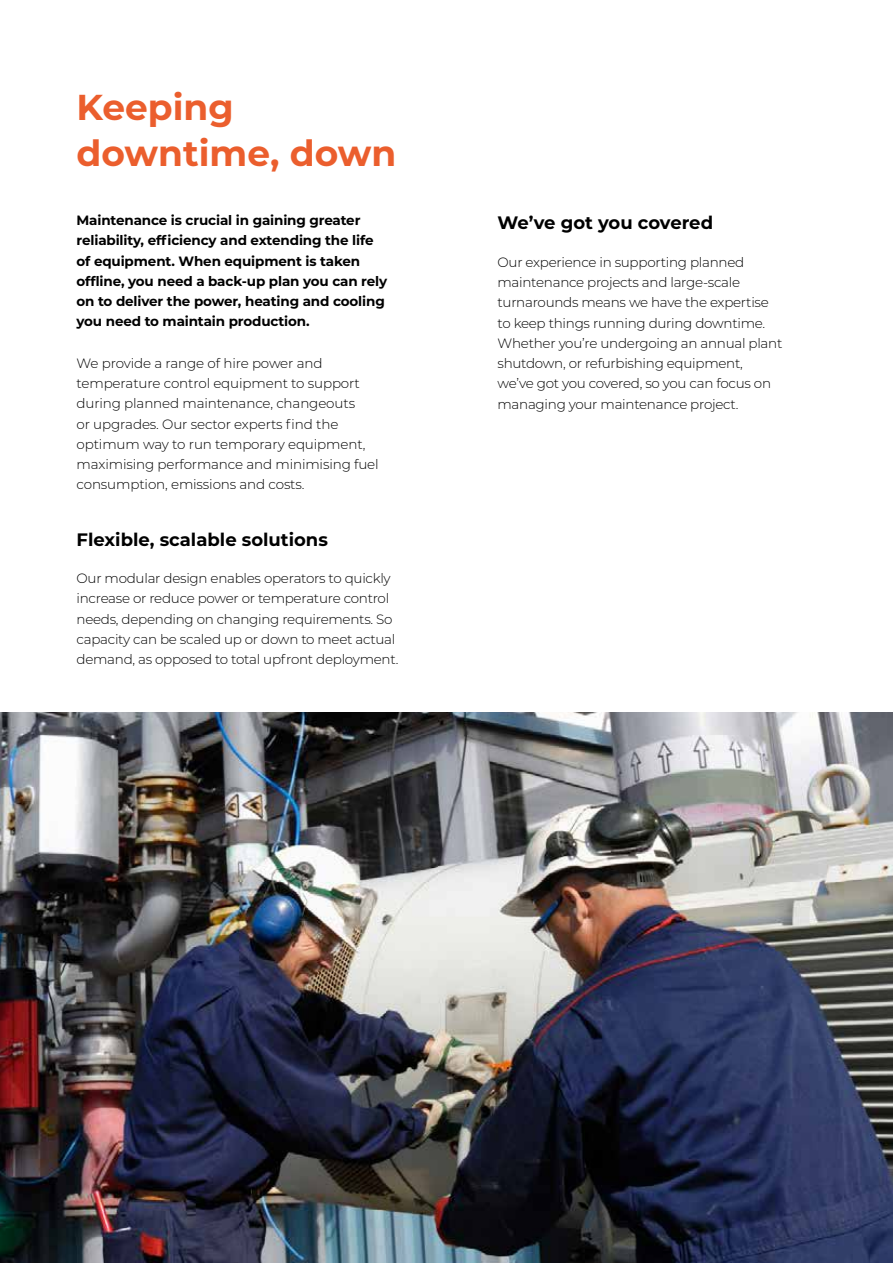
<style>
.page{position:relative;width:893px;height:1263px;background:#fff}
.page>*{position:absolute;margin:0;border:0;box-sizing:border-box;transform-origin:0 0}
.t1{font:700 36px/46.5px "Montserrat";color:#eb5e2d}
.t2{font:700 18px "Montserrat";color:#000}
.t3{font:300 13.5px/20.2px "Montserrat";letter-spacing:-.02em;color:#000}
.t4{font:700 13.5px/20.2px "Montserrat";letter-spacing:-.01em;color:#000}
</style>
<div class="page">
<img style="left:0;top:712px;width:893px;height:551px">
<h1 class="t1" style="left:77px;top:82px;width:321px">Keeping downtime, down</h1>
<p class="t4" style="left:77px;top:210px;width:312px">Maintenance is crucial in gaining greater reliability, efficiency and extending the life of equipment. When equipment is taken offline, you need a back-up plan you can rely on to deliver the power, heating and cooling you need to maintain production.</p>
<p class="t3" style="left:77px;top:353px;width:304px">We provide a range of hire power and temperature control equipment to support during planned maintenance, changeouts<br>or upgrades. Our sector experts find the optimum way to run temporary equipment, maximising performance and minimising fuel consumption, emissions and costs.</p>
<h2 class="t2" style="left:77px;top:527px;width:253px">Flexible, scalable solutions</h2>
<p class="t3" style="left:77px;top:568px;width:323px">Our modular design enables operators to quickly increase or reduce power or temperature control needs, depending on changing requirements. So capacity can be scaled up or down to meet actual demand, as opposed to total upfront deployment.</p>
<h2 class="t2" style="left:497px;top:210px;width:217px">We’ve got you covered</h2>
<p class="t3" style="left:497px;top:251px;width:286px">Our experience in supporting planned maintenance projects and large-scale turnarounds means we have the expertise to keep things running during downtime.<br>Whether you’re undergoing an annual plant shutdown, or refurbishing equipment, we’ve got you covered, so you can focus on managing your maintenance project.</p>
</div>
